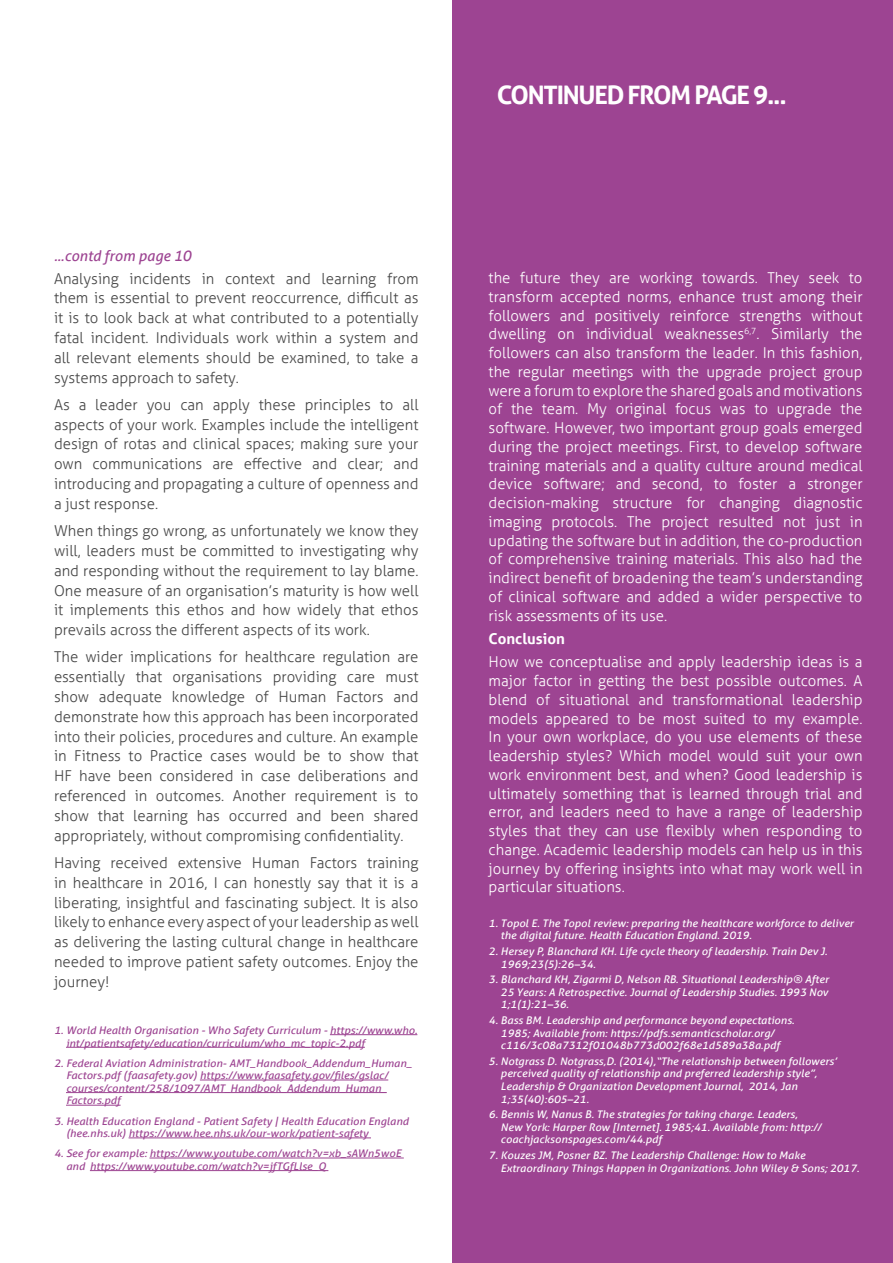
<style>
.page{position:relative;width:893px;height:1263px;background:#fff}
.page>*{position:absolute;margin:0;border:0;box-sizing:border-box;transform-origin:0 0}
.t1{font:700 25.5px "Aller";letter-spacing:-.05em;color:#fff}
.t2{font:300 15px/19.8px "Aller";color:#484848;text-align:justify}
.t3{font:300 15px/18.8px "Aller";color:#fff;text-align:justify}
.t4{font:700 15px "Aller";color:#fff}
.t5{font:italic 14.7px "Aller";color:#9d4492}
.t6{font:italic 10.5px/12.6px "Aller";color:#fff;scale:1.07 1}
.t7{font:italic 10.5px/12.6px "Aller";color:#9d4492;scale:1.07 1}
</style>
<div class="page">
<div style="left:453px;top:0;width:440px;height:1263px;background:#9d4492"></div>
<hr style="left:330px;top:1034px;width:87px;height:1px;background:#9d4492">
<hr style="left:66px;top:1047px;width:299px;height:1px;background:#9d4492">
<hr style="left:200px;top:1080px;width:188px;height:1px;background:#9d4492">
<hr style="left:66px;top:1092px;width:321px;height:1px;background:#9d4492">
<hr style="left:66px;top:1105px;width:55px;height:1px;background:#9d4492">
<hr style="left:129px;top:1137px;width:242px;height:1px;background:#9d4492">
<hr style="left:149px;top:1158px;width:255px;height:1px;background:#9d4492">
<hr style="left:90px;top:1170px;width:238px;height:1px;background:#9d4492">
<p class="t5" style="left:54px;top:247px;width:139px">...contd from page 10</p>
<p class="t2" style="left:54px;top:268px;width:366px">Analysing incidents in context and learning from them is essential to prevent reoccurrence, difficult as it is to look back at what contributed to a potentially fatal incident. Individuals work within a system and all relevant elements should be examined, to take a systems approach to safety.</p>
<p class="t2" style="left:54px;top:395px;width:366px">As a leader you can apply these principles to all aspects of your work. Examples include the intelligent design of rotas and clinical spaces; making sure your own communications are effective and clear; and introducing and propagating a culture of openness and a just response.</p>
<p class="t2" style="left:54px;top:521px;width:366px">When things go wrong, as unfortunately we know they will, leaders must be committed to investigating why and responding without the requirement to lay blame.<br>One measure of an organisation’s maturity is how well it implements this ethos and how widely that ethos prevails across the different aspects of its work.</p>
<p class="t2" style="left:54px;top:647px;width:366px">The wider implications for healthcare regulation are essentially that organisations providing care must show adequate knowledge of Human Factors and demonstrate how this approach has been incorporated into their policies, procedures and culture. An example in Fitness to Practice cases would be to show that HF have been considered in case deliberations and referenced in outcomes. Another requirement is to show that learning has occurred and been shared appropriately, without compromising confidentiality.</p>
<p class="t2" style="left:54px;top:853px;width:366px">Having received extensive Human Factors training in healthcare in 2016, I can honestly say that it is a liberating, insightful and fascinating subject. It is also likely to enhance every aspect of your leadership as well as delivering the lasting cultural change in healthcare needed to improve patient safety outcomes. Enjoy the journey!</p>
<p class="t7" style="left:66px;top:1024px;width:330px;text-indent:-12px">1. World Health Organisation - Who Safety Curriculum - https://www.who. int/patientsafety/education/curriculum/who_mc_topic-2.pdf</p>
<p class="t7" style="left:66px;top:1056px;width:325px;text-indent:-12px">2. Federal Aviation Administration- AMT_Handbook_Addendum_Human_ Factors.pdf (faasafety.gov) https://www.faasafety.gov/files/gslac/ courses/content/258/1097/AMT_Handbook_Addendum_Human_ Factors.pdf</p>
<p class="t7" style="left:66px;top:1114px;width:322px;text-indent:-12px">3. Health Education England - Patient Safety | Health Education England (hee.nhs.uk) https://www.hee.nhs.uk/our-work/patient-safety</p>
<p class="t7" style="left:66px;top:1147px;width:315px;text-indent:-12px">4. See for example: https://www.youtube.com/watch?v=xb_sAWn5woE and https://www.youtube.com/watch?v=jfTGfLlse_Q</p>
<h1 class="t1" style="left:497px;top:79px;width:291px">CONTINUED FROM PAGE 9...</h1>
<p class="t3" style="left:489px;top:268px;width:375px">the future they are working towards. They seek to transform accepted norms, enhance trust among their followers and positively reinforce strengths without dwelling on individual weaknesses<sup>6,7</sup>. Similarly the followers can also transform the leader. In this fashion, the regular meetings with the upgrade project group were a forum to explore the shared goals and motivations of the team. My original focus was to upgrade the software. However, two important group goals emerged during the project meetings. First, to develop software training materials and a quality culture around medical device software; and second, to foster a stronger decision-making structure for changing diagnostic imaging protocols. The project resulted not just in updating the software but in addition, the co-production of comprehensive training materials. This also had the indirect benefit of broadening the team’s understanding of clinical software and added a wider perspective to risk assessments of its use.</p>
<p class="t4" style="left:489px;top:629px;width:78px">Conclusion</p>
<p class="t3" style="left:489px;top:652px;width:375px">How we conceptualise and apply leadership ideas is a major factor in getting the best possible outcomes. A blend of situational and transformational leadership models appeared to be most suited to my example.<br>In your own workplace, do you use elements of these leadership styles? Which model would suit your own work environment best, and when? Good leadership is ultimately something that is learned through trial and error, and leaders need to have a range of leadership styles that they can use flexibly when responding to change. Academic leadership models can help us in this journey by offering insights into what may work well in particular situations.</p>
<p class="t6" style="left:501px;top:917px;width:331px;text-indent:-12px">1. Topol E. The Topol review: preparing the healthcare workforce to deliver the digital future. Health Education England. 2019.</p>
<p class="t6" style="left:501px;top:945px;width:307px;text-indent:-12px">2. Hersey P, Blanchard KH. Life cycle theory of leadership. Train Dev J.<br>1969;23(5):26–34.</p>
<p class="t6" style="left:501px;top:973px;width:308px;text-align:justify;text-indent:-12px">3. Blanchard KH, Zigarmi D, Nelson RB. Situational Leadership® After 25 Years: A Retrospective. Journal of Leadership Studies. 1993 Nov 1;1(1):21–36.</p>
<p class="t6" style="left:501px;top:1014px;width:276px;text-indent:-12px">4. Bass BM. Leadership and performance beyond expectations.<br>1985; Available from: https://pdfs.semanticscholar.org/ c116/3c08a7312f01048b773d002f68e1d589a38a.pdf</p>
<p class="t6" style="left:501px;top:1055px;width:316px;text-indent:-12px">5. Notgrass D. Notgrass,D. (2014),“The relationship between followers’ perceived quality of relationship and preferred leadership style”, Leadership &amp; Organization Development Journal, 2014, Jan 1;35(40):605–21.</p>
<p class="t6" style="left:501px;top:1108px;width:301px;text-indent:-12px">6. Bennis W, Nanus B. The strategies for taking charge. Leaders,<br>New York: Harper Row [Internet]. 1985;41. Available from: http:// coachjacksonspages.com/44.pdf</p>
<p class="t6" style="left:501px;top:1149px;width:337px;text-indent:-12px">7. Kouzes JM, Posner BZ. The Leadership Challenge: How to Make<br>Extraordinary Things Happen in Organizations. John Wiley &amp; Sons; 2017.</p>
</div>
